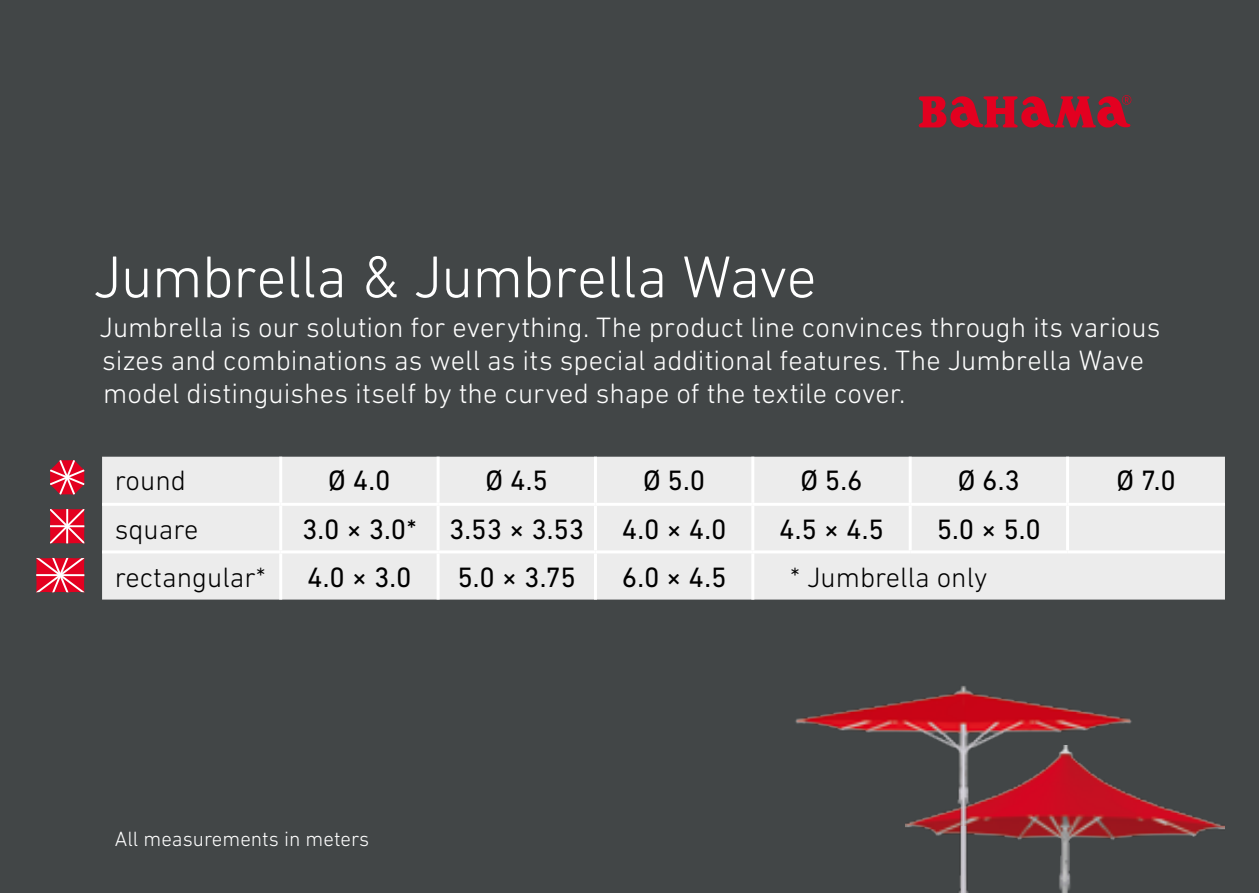
<style>
.page{position:relative;width:1259px;height:893px;background:#424647}
.page>*{position:absolute;margin:0;border:0;box-sizing:border-box;transform-origin:0 0}
.t1{font:300 60px "DIN Next LT Pro";letter-spacing:-.015em;color:#fff}
.t2{font:300 28.5px/33px "DIN Next LT Pro";letter-spacing:.005em;color:#fff}
.t3{font:28.5px "DIN Next LT Pro";color:#000}
.t4{font:300 28.5px "DIN Next LT Pro";color:#000}
.t5{font:300 21px "DIN Next LT Pro";color:#fff}
</style>
<div class="page">
<svg style="left:918px;top:95px;width:213px;height:33px"></svg>
<svg style="left:50px;top:509px;width:34px;height:34px"></svg>
<hr style="left:50px;top:525px;width:34px;height:2px;background:#fff">
<hr style="left:66px;top:509px;width:2px;height:34px;background:#fff">
<svg style="left:50px;top:460px;width:34px;height:35px"></svg>
<img style="left:1136px;top:796px;width:89px;height:41px">
<img style="left:795px;top:686px;width:341px;height:140px">
<img style="left:905px;top:826px;width:231px;height:67px">
<svg style="left:36px;top:558px;width:48px;height:34px;background:#e7435a"></svg>
<div style="left:102px;top:457px;width:1123px;height:143px;background:#ececec"></div>
<hr style="left:279px;top:457px;width:3px;height:46px;background:#fff">
<hr style="left:436px;top:457px;width:3px;height:46px;background:#fff">
<hr style="left:594px;top:457px;width:3px;height:46px;background:#fff">
<hr style="left:102px;top:503px;width:179px;height:3px;background:#fff">
<hr style="left:281px;top:503px;width:157px;height:3px;background:#fff">
<hr style="left:279px;top:506px;width:3px;height:44px;background:#fff">
<hr style="left:438px;top:503px;width:157px;height:3px;background:#fff">
<hr style="left:436px;top:506px;width:3px;height:44px;background:#fff">
<hr style="left:595px;top:503px;width:158px;height:3px;background:#fff">
<hr style="left:594px;top:506px;width:3px;height:44px;background:#fff">
<hr style="left:753px;top:503px;width:157px;height:3px;background:#fff">
<hr style="left:910px;top:503px;width:157px;height:3px;background:#fff">
<hr style="left:1067px;top:503px;width:158px;height:3px;background:#fff">
<hr style="left:102px;top:550px;width:179px;height:3px;background:#fff">
<hr style="left:281px;top:550px;width:157px;height:3px;background:#fff">
<hr style="left:279px;top:553px;width:3px;height:47px;background:#fff">
<hr style="left:438px;top:550px;width:157px;height:3px;background:#fff">
<hr style="left:436px;top:553px;width:3px;height:47px;background:#fff">
<hr style="left:595px;top:550px;width:158px;height:3px;background:#fff">
<hr style="left:594px;top:553px;width:3px;height:47px;background:#fff">
<hr style="left:753px;top:550px;width:157px;height:3px;background:#fff">
<hr style="left:751px;top:553px;width:3px;height:47px;background:#fff">
<hr style="left:910px;top:550px;width:157px;height:3px;background:#fff">
<hr style="left:1067px;top:550px;width:158px;height:3px;background:#fff">
<hr style="left:751px;top:457px;width:3px;height:46px;background:#fff">
<hr style="left:908px;top:457px;width:3px;height:46px;background:#fff">
<hr style="left:1066px;top:457px;width:3px;height:46px;background:#fff">
<hr style="left:751px;top:506px;width:3px;height:44px;background:#fff">
<hr style="left:908px;top:506px;width:3px;height:44px;background:#fff">
<hr style="left:1066px;top:506px;width:3px;height:44px;background:#fff">
<h1 class="t1" style="left:93px;top:242px;width:725px">Jumbrella &amp; Jumbrella Wave</h1>
<p class="t2" style="left:99px;top:311px;width:1062px">Jumbrella is our solution for everything. The product line convinces through its various sizes and combinations as well as its special additional features. The Jumbrella Wave model distinguishes itself by the curved shape of the textile cover.</p>
<p class="t4" style="left:115px;top:464px;width:73px">round</p>
<p class="t3" style="left:328px;top:464px;width:64px">Ø 4.0</p>
<p class="t3" style="left:485px;top:464px;width:64px">Ø 4.5</p>
<p class="t3" style="left:643px;top:464px;width:64px">Ø 5.0</p>
<p class="t3" style="left:800px;top:464px;width:64px">Ø 5.6</p>
<p class="t3" style="left:957px;top:464px;width:64px">Ø 6.3</p>
<p class="t3" style="left:1116px;top:464px;width:61px">Ø 7.0</p>
<p class="t4" style="left:115px;top:513px;width:85px">square</p>
<p class="t3" style="left:302px;top:512px;width:284px">3.0 × 3.0* 3.53 × 3.53</p>
<p class="t3" style="left:621px;top:512px;width:106px">4.0 × 4.0</p>
<p class="t3" style="left:779px;top:512px;width:106px">4.5 × 4.5</p>
<p class="t3" style="left:936px;top:512px;width:106px">5.0 × 5.0</p>
<p class="t4" style="left:115px;top:561px;width:152px">rectangular*</p>
<p class="t3" style="left:307px;top:561px;width:106px">4.0 × 3.0</p>
<p class="t3" style="left:457px;top:561px;width:120px">5.0 × 3.75</p>
<p class="t3" style="left:622px;top:561px;width:106px">6.0 × 4.5</p>
<p class="t4" style="left:790px;top:561px;width:199px">* Jumbrella only</p>
<p class="t5" style="left:115px;top:827px;width:256px">All measurements in meters</p>
</div>
